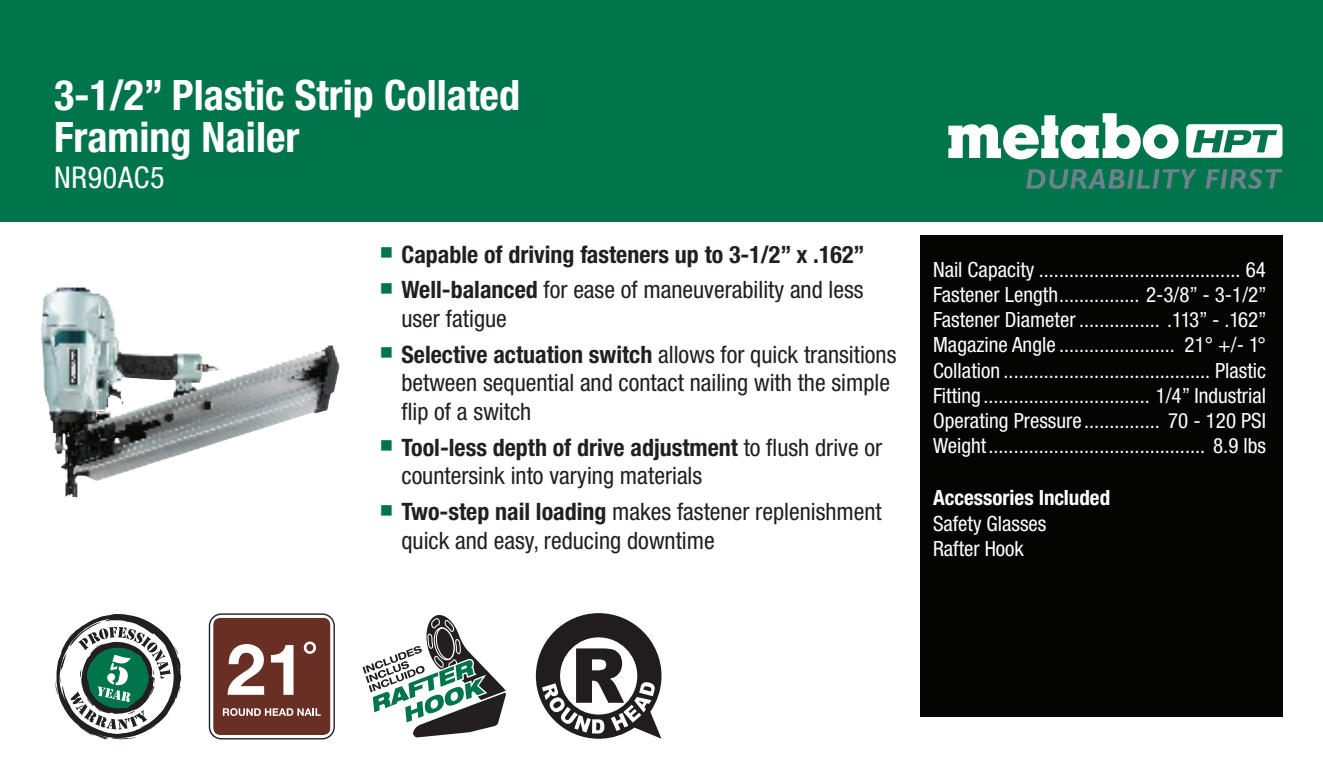
<style>
.page{position:relative;width:1323px;height:783px;background:#fff}
.page>*{position:absolute;margin:0;border:0;box-sizing:border-box;transform-origin:0 0}
.Tool_Name_Text{font:700 condensed 42px "Helvetica Neue LT Std";color:#fff}
.Tool_Model_Text_-_Ti{font:condensed 30px "Helvetica Neue LT Std";letter-spacing:.025em;color:#fff}
.t1{font:condensed 24px/28.8px "Helvetica Neue LT Std";color:#231f20}
.t2{font:700 condensed 24px "Helvetica Neue LT Std";color:#231f20}
.Spec_1_Text_Bold{font:condensed 21px "Helvetica Neue LT Std";color:#fff}
.Spec_1_Text_Bold-2{font:700 condensed 21px "Helvetica Neue LT Std";color:#fff}
.s1{color:#00754b}
.s2{font-weight:700}
</style>
<div class="page">
<div style="left:920px;top:235px;width:362px;height:481px;background:#040503"></div>
<div style="left:0;top:0;width:1323px;height:221px;background:#00754b"></div>
<svg style="left:1186px;top:124px;width:96px;height:34px"></svg>
<svg style="left:948px;top:113px;width:231px;height:46px"></svg>
<svg style="left:1026px;top:169px;width:171px;height:20px"></svg>
<svg style="left:1206px;top:169px;width:76px;height:20px"></svg>
<svg style="left:209px;top:615px;width:125px;height:124px"></svg>
<div style="left:209px;top:613px;width:126px;height:126px;border:1px solid #231f20;border-radius:12px"></div>
<svg style="left:363px;top:615px;width:145px;height:123px"></svg>
<svg style="left:55px;top:614px;width:126px;height:125px"></svg>
<svg style="left:536px;top:613px;width:126px;height:126px"></svg>
<img style="left:41px;top:286px;width:192px;height:211px">
<p class="Tool_Name_Text" style="left:54px;top:69px;width:468px">3-1/2” Plastic Strip Collated</p>
<p class="Tool_Name_Text" style="left:54px;top:111px;width:247px">Framing Nailer</p>
<p class="Tool_Model_Text_-_Ti" style="left:54px;top:160px;width:112px">NR90AC5</p>
<p class="t2" style="left:380px;top:240px;width:486px"><span class="s1">■</span> Capable of driving fasteners up to 3-1/2” x .162”</p>
<p class="t1" style="left:401px;top:275px;width:464px;text-indent:-22px"><span class="s1">■</span> <span class="s2">Well-balanced</span> for ease of maneuverability and less user fatigue</p>
<p class="t1" style="left:401px;top:339px;width:496px;text-indent:-22px"><span class="s1">■</span> <span class="s2">Selective actuation switch</span> allows for quick transitions between sequential and contact nailing with the simple flip of a switch</p>
<p class="t1" style="left:401px;top:433px;width:482px;text-indent:-22px"><span class="s1">■</span> <span class="s2">Tool-less depth of drive adjustment</span> to flush drive or countersink into varying materials</p>
<p class="t1" style="left:401px;top:497px;width:482px;text-indent:-22px"><span class="s1">■</span> <span class="s2">Two-step nail loading</span> makes fastener replenishment quick and easy, reducing downtime</p>
<p class="Spec_1_Text_Bold" style="left:933px;top:257px;width:335px">Nail Capacity ........................................ 64</p>
<p class="Spec_1_Text_Bold" style="left:933px;top:282px;width:335px">Fastener Length................ 2-3/8” - 3-1/2”</p>
<p class="Spec_1_Text_Bold" style="left:933px;top:308px;width:335px">Fastener Diameter ................ .113” - .162”</p>
<p class="Spec_1_Text_Bold" style="left:933px;top:333px;width:334px">Magazine Angle ....................... 21° +/- 1°</p>
<p class="Spec_1_Text_Bold" style="left:933px;top:358px;width:335px">Collation ......................................... Plastic</p>
<p class="Spec_1_Text_Bold" style="left:933px;top:383px;width:335px">Fitting ................................. 1/4” Industrial</p>
<p class="Spec_1_Text_Bold" style="left:933px;top:408px;width:335px">Operating Pressure ............... 70 - 120 PSI</p>
<p class="Spec_1_Text_Bold" style="left:933px;top:434px;width:335px">Weight........................................... 8.9 lbs</p>
<p class="Spec_1_Text_Bold-2" style="left:933px;top:485px;width:179px">Accessories Included</p>
<p class="Spec_1_Text_Bold" style="left:933px;top:511px;width:115px">Safety Glasses</p>
<p class="Spec_1_Text_Bold" style="left:933px;top:536px;width:92px">Rafter Hook</p>
</div>
